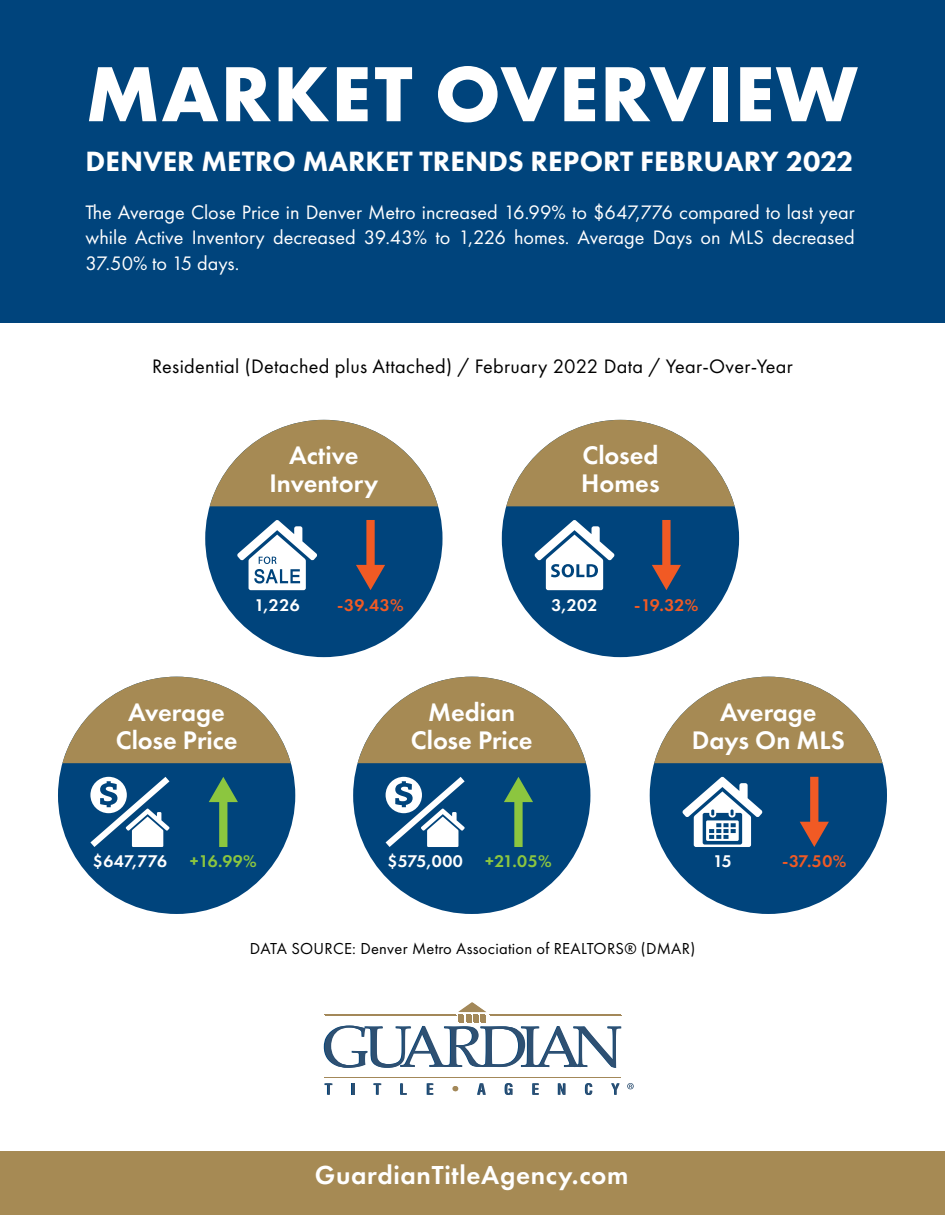
<style>
.page{position:relative;width:945px;height:1215px;background:#fff}
.page>*{position:absolute;margin:0;border:0;box-sizing:border-box;transform-origin:0 0}
.t1{font:700 81px "Futura PT";letter-spacing:.02em;color:#fff}
.t2{font:800 28.95px "Futura PT";color:#fff}
.t3{font:600 27px "Futura PT";letter-spacing:.025em;color:#fff}
.t4{font:600 26.4px/27.9px "Futura PT";color:#fff;text-align:center}
.t5{font:20.25px/25.5px "Futura PT";color:#fff;text-align:justify}
.t6{font:20.25px "Futura PT";letter-spacing:.015em;color:#000}
.t7{font:600 17.55px "Futura PT";letter-spacing:.025em;color:#fff}
.t8{font:600 17.55px "Futura PT";letter-spacing:.015em;color:#f15a24}
.t9{font:600 17.55px "Futura PT";letter-spacing:-.02em;color:#8cc63f}
.t10{font:16.5px "Futura PT";letter-spacing:.015em;color:#000}
</style>
<div class="page">
<div style="left:0;top:0;width:945px;height:323px;background:#00447c"></div>
<div style="left:502px;top:420px;width:237px;height:237px;background:#00447c;border-radius:50%"></div>
<svg style="left:506px;top:420px;width:229px;height:86px"></svg>
<svg style="left:652px;top:520px;width:29px;height:70px"></svg>
<svg style="left:534px;top:520px;width:81px;height:70px"></svg>
<div style="left:565px;top:566px;width:6px;height:9px;background:#fff;border-radius:50%"></div>
<div style="left:58px;top:677px;width:237px;height:237px;background:#00447c;border-radius:50%"></div>
<svg style="left:62px;top:677px;width:229px;height:86px"></svg>
<svg style="left:209px;top:777px;width:29px;height:70px"></svg>
<svg style="left:90px;top:777px;width:80px;height:70px"></svg>
<div style="left:353px;top:677px;width:237px;height:237px;background:#00447c;border-radius:50%"></div>
<svg style="left:358px;top:677px;width:228px;height:86px"></svg>
<svg style="left:504px;top:777px;width:29px;height:70px"></svg>
<svg style="left:386px;top:777px;width:79px;height:70px"></svg>
<div style="left:650px;top:677px;width:237px;height:237px;background:#00447c;border-radius:50%"></div>
<svg style="left:654px;top:677px;width:229px;height:86px"></svg>
<svg style="left:800px;top:777px;width:29px;height:70px"></svg>
<svg style="left:682px;top:777px;width:81px;height:70px"></svg>
<hr style="left:324px;top:1077px;width:296px;height:1px;background:#a38859">
<div style="left:205px;top:420px;width:238px;height:237px;background:#00447c;border-radius:50%"></div>
<svg style="left:210px;top:420px;width:228px;height:86px"></svg>
<svg style="left:237px;top:520px;width:80px;height:70px"></svg>
<svg style="left:356px;top:520px;width:29px;height:70px"></svg>
<div style="left:0;top:1152px;width:945px;height:63px;background:#a68a54"></div>
<svg style="left:452px;top:1086px;width:6px;height:5px"></svg>
<svg style="left:324px;top:1002px;width:297px;height:66px"></svg>
<svg style="left:324px;top:1083px;width:8px;height:12px"></svg>
<svg style="left:351px;top:1084px;width:3px;height:11px"></svg>
<svg style="left:373px;top:1083px;width:8px;height:12px"></svg>
<svg style="left:400px;top:1083px;width:7px;height:12px"></svg>
<svg style="left:427px;top:1083px;width:6px;height:12px"></svg>
<svg style="left:532px;top:1083px;width:7px;height:12px"></svg>
<svg style="left:558px;top:1083px;width:8px;height:12px"></svg>
<svg style="left:585px;top:1083px;width:7px;height:12px"></svg>
<svg style="left:611px;top:1083px;width:9px;height:12px"></svg>
<svg style="left:477px;top:1083px;width:9px;height:12px"></svg>
<svg style="left:505px;top:1083px;width:8px;height:12px"></svg>
<svg style="left:627px;top:1083px;width:7px;height:6px"></svg>
<h1 class="t1" style="left:86px;top:42px;width:774px">MARKET OVERVIEW</h1>
<h2 class="t2" style="left:86px;top:143px;width:769px">DENVER METRO MARKET TRENDS REPORT FEBRUARY 2022</h2>
<p class="t5" style="left:86px;top:199px;width:771px">The Average Close Price in Denver Metro increased 16.99% to $647,776 compared to last year while Active Inventory decreased 39.43% to 1,226 homes. Average Days on MLS decreased 37.50% to 15 days.</p>
<p class="t6" style="left:152px;top:355px;width:642px">Residential (Detached plus Attached) / February 2022 Data / Year-Over-Year</p>
<h3 class="t4" style="left:270px;top:441px;width:110px">Active<br>Inventory</h3>
<h3 class="t4" style="left:581px;top:441px;width:80px;text-align:left">Closed<br>Homes</h3>
<p class="t7" style="left:255px;top:594px;width:47px">1,226</p>
<p class="t8" style="left:337px;top:594px;width:68px">-39.43%</p>
<p class="t7" style="left:551px;top:594px;width:48px">3,202</p>
<p class="t8" style="left:634px;top:594px;width:66px">-19.32%</p>
<h3 class="t4" style="left:116px;top:698px;width:123px">Average<br>Close Price</h3>
<h3 class="t4" style="left:411px;top:698px;width:123px">Median<br>Close Price</h3>
<h3 class="t4" style="left:692px;top:698px;width:154px">Average<br>Days On MLS</h3>
<p class="t7" style="left:93px;top:851px;width:76px">$647,776</p>
<p class="t9" style="left:190px;top:851px;width:69px">+16.99%</p>
<p class="t7" style="left:387px;top:851px;width:77px">$575,000</p>
<p class="t9" style="left:485px;top:851px;width:68px">+21.05%</p>
<p class="t7" style="left:713px;top:851px;width:20px">15</p>
<p class="t8" style="left:782px;top:851px;width:66px">-37.50%</p>
<p class="t10" style="left:250px;top:938px;width:447px">DATA SOURCE: Denver Metro Association of REALTORS® (DMAR)</p>
<h3 class="t3" style="left:315px;top:1158px;width:315px">GuardianTitleAgency.com</h3>
</div>
